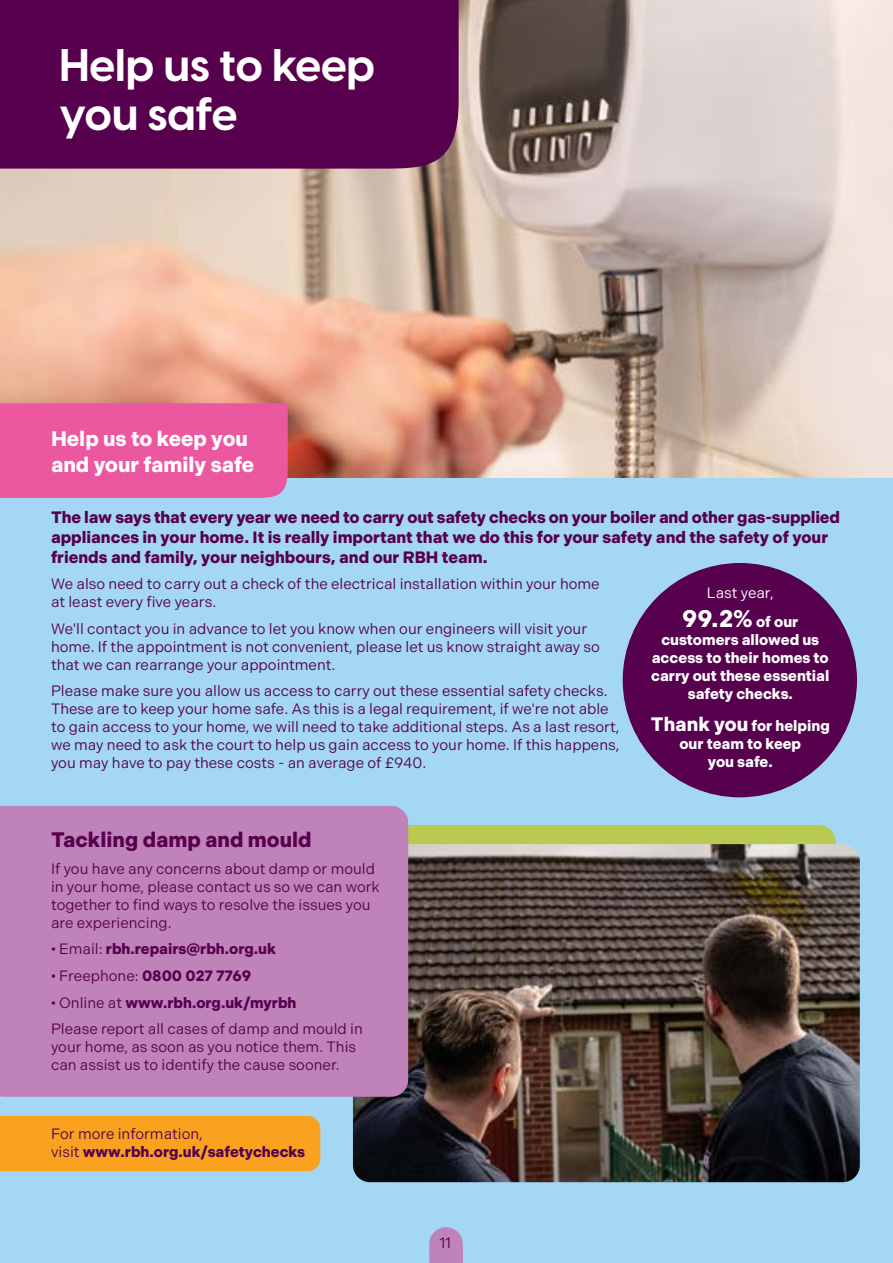
<style>
.page{position:relative;width:893px;height:1263px;background:#a3d7f4}
.page>*{position:absolute;margin:0;border:0;box-sizing:border-box;transform-origin:0 0}
.t1{font:700 45px/49.5px "Visby CF";color:#fff}
.t2{font:700 24px "Indivisible";color:#fff}
.t3{font:700 21px/25.2px "Indivisible";color:#fff}
.t4{font:700 21px "Indivisible";color:#56004e}
.t5{font:700 16.5px/19.8px "Indivisible";color:#56004e}
.t6{font:15px/18px "Indivisible";color:#56004e}
.t7{font:700 15px/18px "Indivisible";color:#fff;text-align:center}
.t8{font:700 15px/18px "Indivisible";color:#56004e}
.t9{font:15px "Indivisible";letter-spacing:-.005em;color:#fff}
.s1{font-size:15px}
.s2{font-size:19.5px}
.s3{font-weight:400}
.s4{font-weight:700}
</style>
<div class="page">
<div style="left:623px;top:563px;width:234px;height:234px;background:#56004e;border-radius:50%"></div>
<div style="left:0;top:1116px;width:320px;height:55px;background:#faa21f"></div>
<svg style="left:429px;top:1227px;width:34px;height:36px"></svg>
<div style="left:380px;top:825px;width:456px;height:338px;background:#b8ca50;border-radius:17px"></div>
<img style="left:353px;top:844px;width:507px;height:338px">
<div style="left:0;top:806px;width:408px;height:291px;background:#bf83b9"></div>
<img style="left:0;top:0;width:893px;height:477px">
<div style="left:0;top:0;width:459px;height:169px;background:#56004e"></div>
<div style="left:0;top:403px;width:288px;height:95px;background:#ec58a0"></div>
<h1 class="t1" style="left:60px;top:37px;width:317px">Help us to keep you safe</h1>
<h3 class="t3" style="left:51px;top:426px;width:205px">Help us to keep you and your family safe</h3>
<p class="t5" style="left:51px;top:507px;width:790px">The law says that every year we need to carry out safety checks on your boiler and other gas-supplied appliances in your home. It is really important that we do this for your safety and the safety of your friends and family, your neighbours, and our RBH team.</p>
<p class="t6" style="left:51px;top:575px;width:550px">We also need to carry out a check of the electrical installation within your home at least every five years.</p>
<p class="t6" style="left:51px;top:619px;width:550px">We'll contact you in advance to let you know when our engineers will visit your home. If the appointment is not convenient, please let us know straight away so that we can rearrange your appointment.</p>
<p class="t6" style="left:51px;top:682px;width:570px">Please make sure you allow us access to carry out these essential safety checks.<br>These are to keep your home safe. As this is a legal requirement, if we're not able to gain access to your home, we will need to take additional steps. As a last resort, we may need to ask the court to help us gain access to your home. If this happens, you may have to pay these costs - an average of £940.</p>
<p class="t9" style="left:707px;top:584px;width:68px">Last year,</p>
<h2 class="t2" style="left:682px;top:604px;width:118px">99.2% <span class="s1">of our</span></h2>
<p class="t7" style="left:651px;top:630px;width:180px">customers allowed us access to their homes to carry out these essential safety checks.</p>
<p class="t7" style="left:651px;top:716px;width:180px"><span class="s2">Thank you</span> for helping our team to keep<br>you safe.</p>
<h3 class="t4" style="left:51px;top:828px;width:262px">Tackling damp and mould</h3>
<p class="t6" style="left:51px;top:860px;width:330px">If you have any concerns about damp or mould in your home, please contact us so we can work together to find ways to resolve the issues you are experiencing.</p>
<p class="t8" style="left:51px;top:940px;width:226px"><span class="s3">• Email:</span> rbh.repairs@rbh.org.uk</p>
<p class="t6" style="left:51px;top:967px;width:202px">• Freephone: <span class="s4">0800 027 7769</span></p>
<p class="t6" style="left:51px;top:989px;width:313px;line-height:26.5px">• Online at <span class="s4">www.rbh.org.uk/myrbh<br></span>Please report all cases of damp and mould in</p>
<p class="t6" style="left:51px;top:1038px;width:307px">your home, as soon as you notice them. This can assist us to identify the cause sooner.</p>
<p class="t8" style="left:51px;top:1125px;width:256px"><span class="s3">For more information,<br>visit</span> www.rbh.org.uk/safetychecks</p>
<p class="t6" style="left:439px;top:1234px;width:13px">11</p>
</div>
